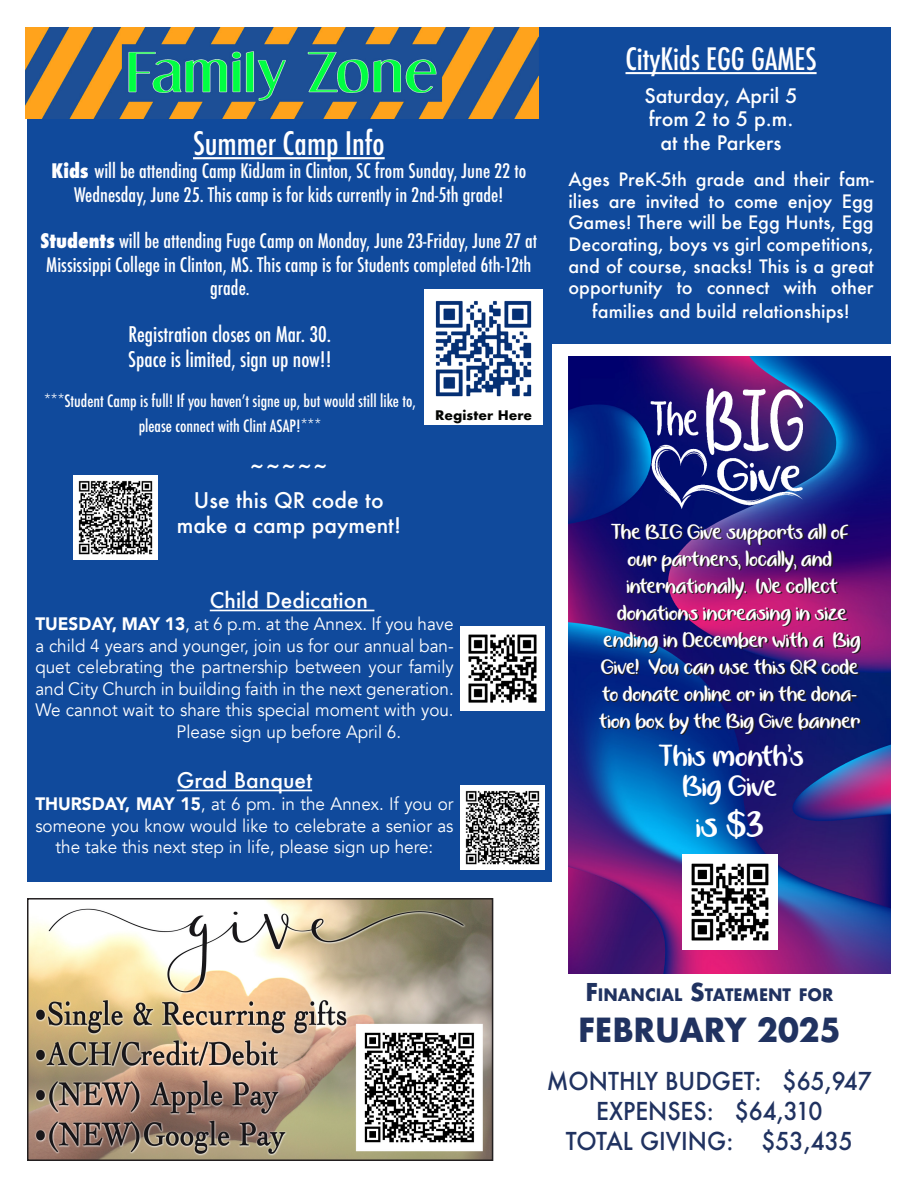
<style>
.page{position:relative;width:918px;height:1188px;background:#fff}
.page>*{position:absolute;margin:0;border:0;box-sizing:border-box;transform-origin:0 0}
.t1{font:39.6px "By Me";color:#fff}
.t2{font:700 32.4px "Futura";color:#203260;scale:.95 1}
.t3{font:31.65px/29.7px "By Me";color:#fff;text-align:center}
.t4{font:500 condensed 31.5px "Futura";color:#fff}
.t5{font:500 condensed 30px "Futura";color:#fff}
.t6{font:500 24px "Futura";color:#203260;scale:.95 1}
.t7{font:22.5px/27px "By Me";color:#fff}
.t8{font:22.5px "By Me";color:#fff;scale:.81 1}
.t9{font:500 21px "Futura";color:#fff}
.t10{font:500 condensed 21px "Futura";color:#fff}
.t11{font:500 condensed 19.5px/23.4px "Futura";color:#fff;text-align:center}
.t12{font:500 19.5px "Futura";color:#fff}
.t13{font:18px/21.6px "Avenir";color:#fff;text-align:center;scale:.95 1}
.t14{font:500 18px/21.6px "Futura";color:#fff;text-align:justify}
.t15{font:700 16.8px "Futura";color:#203260;scale:.95 1}
.t16{font:500 condensed 16.5px/25.2px "Futura";color:#fff;text-align:center}
.t17{font:700 12.9px "Futura";color:#040503}
.s1{font-weight:800}
.s2{font-size:18px}
.s3{font-weight:900}
.s4{font-size:31.65px}
.s5{font-size:23.85px}
</style>
<div class="page">
<div style="left:551px;top:27px;width:340px;height:317px;background:#104a9c"></div>
<img style="left:30px;top:901px;width:460px;height:257px">
<div style="left:27px;top:898px;width:466px;height:263px;border:2px solid #231f20"></div>
<img style="left:568px;top:357px;width:323px;height:616px">
<img style="left:645px;top:363px;width:170px;height:161px">
<img style="left:600px;top:524px;width:261px;height:232px">
<img style="left:682px;top:854px;width:95px;height:96px">
<div style="left:27px;top:27px;width:524px;height:855px;background:#104a9c"></div>
<img style="left:25px;top:27px;width:514px;height:92px">
<hr style="left:193px;top:157px;width:192px;height:2px;background:#fff">
<hr style="left:210px;top:610px;width:164px;height:1px;background:#fff">
<hr style="left:177px;top:790px;width:135px;height:1px;background:#fff">
<img style="left:425px;top:290px;width:118px;height:118px">
<div style="left:425px;top:408px;width:118px;height:16px;background:#fff"></div>
<hr style="left:626px;top:72px;width:191px;height:2px;background:#fff">
<img style="left:74px;top:476px;width:84px;height:84px">
<img style="left:460px;top:626px;width:85px;height:84px">
<img style="left:460px;top:786px;width:84px;height:84px">
<p class="t4" style="left:193px;top:123px;width:193px">Summer Camp Info</p>
<p class="t11" style="left:51px;top:159px;width:476px"><span class="s1">Kids</span> will be attending Camp KidJam in Clinton, SC from Sunday, June 22 to<br>Wednesday, June 25. This camp is for kids currently in 2nd-5th grade!</p>
<p class="t11" style="left:41px;top:230px;width:498px"><span class="s1">Students</span> will be attending Fuge Camp on Monday, June 23-Friday, June 27 at</p>
<p class="t11" style="left:46px;top:253px;width:487px">Mississippi College in Clinton, MS. This camp is for Students completed 6th-12th</p>
<p class="t11" style="left:210px;top:276px;width:41px">grade<span class="s2">.</span></p>
<p class="t10" style="left:129px;top:321px;width:204px">Registration closes on Mar. 30.</p>
<p class="t10" style="left:128px;top:346px;width:205px">Space is limited, sign up now!!</p>
<p class="t16" style="left:44px;top:388px;width:373px">***Student Camp is full! If you haven’t signe up, but would still like to, please connect with Clint ASAP!***</p>
<p class="t9" style="left:249px;top:460px;width:81px">~~~~~</p>
<p class="t9" style="left:194px;top:485px;width:191px">Use this QR code to</p>
<p class="t9" style="left:177px;top:511px;width:226px">make a camp payment!</p>
<p class="t17" style="left:435px;top:406px;width:98px">Register Here</p>
<p class="t9" style="left:210px;top:586px;width:160px">Child Dedication</p>
<p class="t13" style="left:35px;top:613px;width:442px"><span class="s3">TUESDAY, MAY 13</span>, at 6 p.m. at the Annex. If you have</p>
<p class="t13" style="left:35px;top:635px;width:442px">a child 4 years and younger, join us for our annual ban-</p>
<p class="t13" style="left:35px;top:657px;width:442px">quet celebrating the partnership between your family</p>
<p class="t13" style="left:35px;top:678px;width:442px">and City Church in building faith in the next generation.</p>
<p class="t13" style="left:35px;top:700px;width:442px">We cannot wait to share this special moment with you.</p>
<p class="t13" style="left:177px;top:721px;width:238px">Please sign up before April 6.</p>
<p class="t9" style="left:177px;top:766px;width:137px">Grad Banquet</p>
<p class="t13" style="left:35px;top:793px;width:442px"><span class="s3">THURSDAY, MAY 15</span>, at 6 pm. in the Annex. If you or someone you know would like to celebrate a senior as the take this next step in life, please sign up here:</p>
<p class="t5" style="left:626px;top:40px;width:193px">CityKids EGG GAMES</p>
<p class="t12" style="left:645px;top:82px;width:155px">Saturday, April 5</p>
<p class="t12" style="left:649px;top:106px;width:146px">from 2 to 5 p.m.</p>
<p class="t12" style="left:661px;top:129px;width:122px">at the Parkers</p>
<p class="t14" style="left:568px;top:169px;width:307px">Ages PreK-5th grade and their fam&shy;ilies are invited to come enjoy Egg Games! There will be Egg Hunts, Egg Decorating, boys vs girl competitions, and of course, snacks! This is a great opportunity to connect with other</p>
<p class="t14" style="left:592px;top:300px;width:259px">families and build relationships!</p>
<p class="t7" style="left:611px;top:519px;width:239px">The BIG Give supports all of</p>
<p class="t7" style="left:627px;top:546px;width:206px">our partners, locally, and</p>
<p class="t7" style="left:626px;top:573px;width:213px">internationally. We collect</p>
<p class="t7" style="left:617px;top:600px;width:231px">donations increasing in size</p>
<p class="t7" style="left:599px;top:627px;width:263px">ending in December with a Big<br>Give! You can use this QR code to donate online or in the dona&shy;tion box by the Big Give banner</p>
<p class="t8" style="left:729px;top:735px;width:4px">.</p>
<h3 class="t3" style="left:659px;top:741px;width:146px">This month’s<br>Big Give</h3>
<h1 class="t1" style="left:696px;top:802px;width:69px"><span class="s4">i</span>s $3</h1>
<p class="t15" style="left:585px;top:982px;width:262px"><span class="s5">F</span>INANCIAL <span class="s5">S</span>TATEMENT FOR</p>
<p class="t2" style="left:578px;top:1007px;width:278px">FEBRUARY 2025</p>
<p class="t6" style="left:547px;top:1065px;width:344px">MONTHLY BUDGET: $65,947</p>
<p class="t6" style="left:596px;top:1095px;width:240px">EXPENSES: $64,310</p>
<p class="t6" style="left:566px;top:1125px;width:303px">TOTAL GIVING: $53,435</p>
</div>
